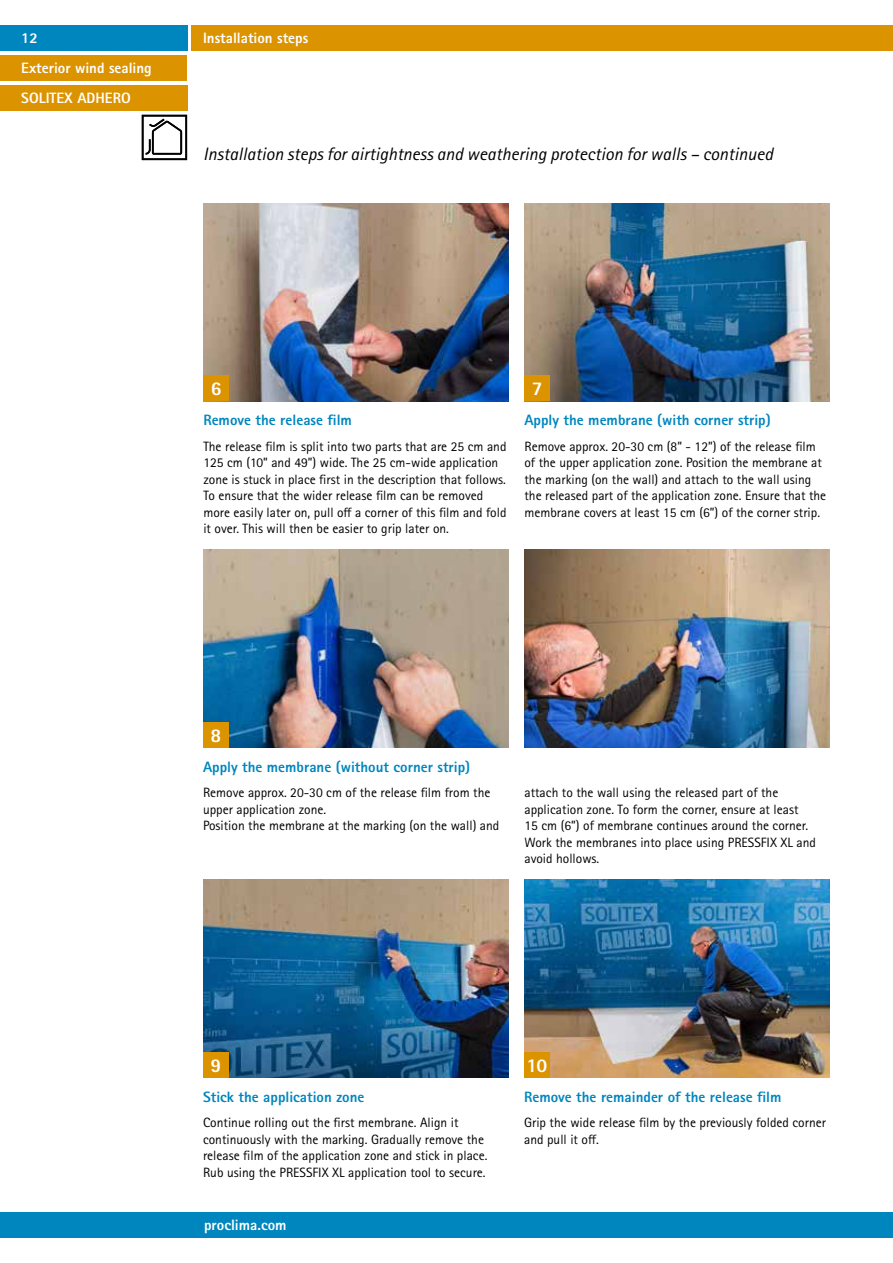
<style>
.page{position:relative;width:893px;height:1263px;background:#fff}
.page>*{position:absolute;margin:0;border:0;box-sizing:border-box;transform-origin:0 0}
.t1{font:800 19.5px "Rotis Sans Serif Pro";color:#fff}
.t2{font:italic 18px "Rotis Sans Serif Pro";color:#000}
.t3{font:800 15px "Rotis Sans Serif Pro";color:#0086be}
.t4{font:800 15px/29.7px "Rotis Sans Serif Pro";color:#fff}
.t5{font:13.5px/16.5px "Rotis Sans Serif Pro";color:#000}
</style>
<div class="page">
<div style="left:0;top:1212px;width:893px;height:25px;background:#0086be"></div>
<div style="left:0;top:26px;width:187px;height:25px;background:#0086be"></div>
<div style="left:0;top:55px;width:187px;height:26px;background:#db9300"></div>
<div style="left:191px;top:26px;width:702px;height:25px;background:#db9300"></div>
<div style="left:0;top:85px;width:187px;height:26px;background:#db9300"></div>
<img style="left:203px;top:203px;width:305px;height:198px">
<img style="left:203px;top:550px;width:305px;height:198px">
<img style="left:203px;top:880px;width:305px;height:198px">
<img style="left:524px;top:203px;width:305px;height:198px">
<img style="left:524px;top:550px;width:305px;height:198px">
<img style="left:524px;top:880px;width:305px;height:198px">
<div style="left:203px;top:376px;width:26px;height:25px;background:#db9300"></div>
<div style="left:203px;top:722px;width:26px;height:26px;background:#db9300"></div>
<div style="left:203px;top:1052px;width:26px;height:26px;background:#db9300"></div>
<div style="left:524px;top:376px;width:26px;height:25px;background:#db9300"></div>
<div style="left:524px;top:1052px;width:26px;height:26px;background:#db9300"></div>
<svg style="left:142px;top:115px;width:45px;height:45px"></svg>
<p class="t4" style="left:21px;top:23px;width:132px">12<br>Exterior wind sealing</p>
<p class="t4" style="left:203px;top:23px;width:119px">System advantages</p>
<p class="t4" style="left:203px;top:23px;width:107px">Installation steps</p>
<p class="t4" style="left:21px;top:83px;width:111px">SOLITEX ADHERO</p>
<h2 class="t2" style="left:203px;top:143px;width:572px">Installation steps for airtightness and weathering protection for walls – continued</h2>
<h1 class="t1" style="left:211px;top:376px;width:12px">6</h1>
<p class="t3" style="left:203px;top:410px;width:150px">Remove the release film</p>
<p class="t5" style="left:203px;top:438px;width:305px">The release film is split into two parts that are 25 cm and 125 cm (10” and 49”) wide. The 25 cm-wide application zone is stuck in place first in the description that follows.<br>To ensure that the wider release film can be removed more easily later on, pull off a corner of this film and fold it over. This will then be easier to grip later on.</p>
<h1 class="t1" style="left:532px;top:376px;width:12px">7</h1>
<p class="t3" style="left:524px;top:410px;width:248px">Apply the membrane (with corner strip)</p>
<p class="t5" style="left:524px;top:438px;width:303px">Remove approx. 20-30 cm (8” - 12”) of the release film of the upper application zone. Position the membrane at the marking (on the wall) and attach to the wall using the released part of the application zone. Ensure that the membrane covers at least 15 cm (6”) of the corner strip.</p>
<h1 class="t1" style="left:210px;top:723px;width:12px">8</h1>
<p class="t3" style="left:203px;top:757px;width:269px">Apply the membrane (without corner strip)</p>
<p class="t5" style="left:203px;top:784px;width:298px">Remove approx. 20-30 cm of the release film from the upper application zone.<br>Position the membrane at the marking (on the wall) and</p>
<p class="t5" style="left:524px;top:784px;width:293px">attach to the wall using the released part of the application zone. To form the corner, ensure at least<br>15 cm (6”) of membrane continues around the corner.<br>Work the membranes into place using PRESSFIX XL and avoid hollows.</p>
<h1 class="t1" style="left:210px;top:1053px;width:12px">9</h1>
<p class="t3" style="left:203px;top:1087px;width:163px">Stick the application zone</p>
<p class="t5" style="left:203px;top:1114px;width:286px">Continue rolling out the first membrane. Align it continuously with the marking. Gradually remove the release film of the application zone and stick in place.<br>Rub using the PRESSFIX XL application tool to secure.</p>
<p class="t4" style="left:204px;top:1210px;width:84px">proclima.com</p>
<h1 class="t1" style="left:526px;top:1053px;width:22px">10</h1>
<p class="t3" style="left:524px;top:1087px;width:259px">Remove the remainder of the release film</p>
<p class="t5" style="left:524px;top:1114px;width:303px">Grip the wide release film by the previously folded corner and pull it off.</p>
</div>
